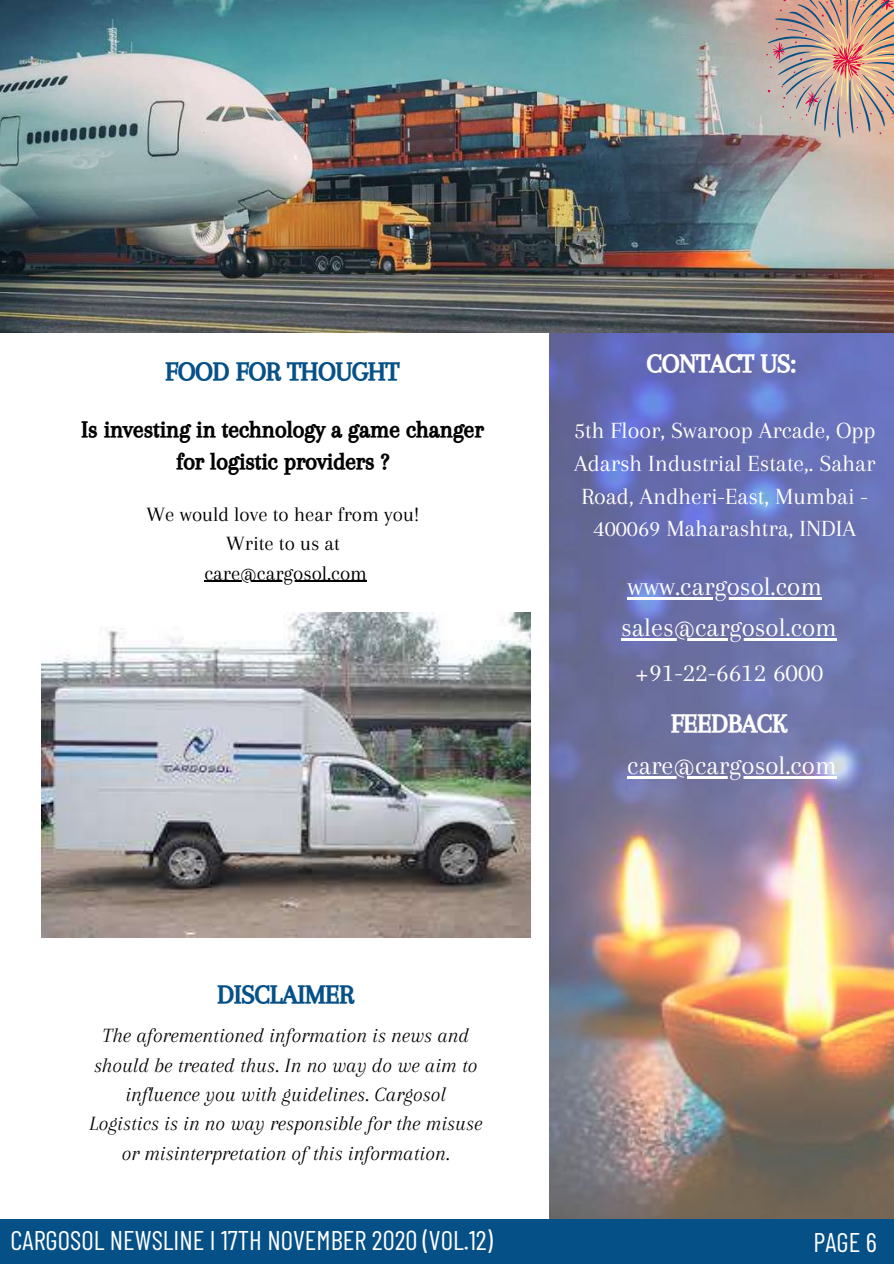
<style>
.page{position:relative;width:894px;height:1264px;background:#fff}
.page>*{position:absolute;margin:0;border:0;box-sizing:border-box;transform-origin:0 0}
.t1{font:31.5px "Barlow Condensed";color:#fff}
.t2{font:27px "Arapey";color:#fff}
.t3{font:27px "Barlow Condensed";color:#fff}
.t4{font:27px "CA Generated";color:#055087}
.t5{font:27px "CA Generated";color:#fff}
.t6{font:24px/32.7px "Arapey";color:#fff;text-align:center}
.t7{font:24px/32.7px "CA Generated";color:#000;text-align:center}
.t8{font:italic 21px/29.2px "Arapey";color:#000;text-align:center}
.t9{font:21px/29.2px "Arapey";color:#000;text-align:center}
</style>
<div class="page">
<img style="left:549px;top:332px;width:344px;height:887px">
<div style="left:0;top:1219px;width:893px;height:44px;background:#055087"></div>
<img style="left:0;top:0;width:893px;height:332px">
<img style="left:41px;top:612px;width:489px;height:325px">
<svg style="left:761px;top:0;width:132px;height:138px;background:#c6a599"></svg>
<hr style="left:204px;top:580px;width:163px;height:2px;background:#000">
<hr style="left:627px;top:597px;width:194px;height:2px;background:#fff">
<hr style="left:627px;top:776px;width:209px;height:3px;background:#fff">
<hr style="left:621px;top:638px;width:215px;height:3px;background:#fff">
<p class="t4" style="left:165px;top:357px;width:235px">FOOD FOR THOUGHT</p>
<p class="t7" style="left:82px;top:412px;width:404px">Is investing in technology a game changer for logistic providers ?</p>
<p class="t9" style="left:146px;top:499px;width:274px">We would love to hear from you!<br>Write to us at care@cargosol.com</p>
<p class="t4" style="left:217px;top:979px;width:138px">DISCLAIMER</p>
<p class="t8" style="left:89px;top:1021px;width:394px">The aforementioned information is news and should be treated thus. In no way do we aim to influence you with guidelines. Cargosol Logistics is in no way responsible for the misuse or misinterpretation of this information.</p>
<p class="t5" style="left:646px;top:348px;width:150px">CONTACT US:</p>
<p class="t6" style="left:574px;top:414px;width:303px">5th Floor, Swaroop Arcade, Opp<br>Adarsh Industrial Estate,. Sahar<br>Road, Andheri-East, Mumbai -<br>400069 Maharashtra, INDIA</p>
<p class="t2" style="left:627px;top:571px;width:196px">www.cargosol.com</p>
<p class="t2" style="left:621px;top:613px;width:217px">sales@cargosol.com</p>
<p class="t2" style="left:634px;top:657px;width:190px">+91-22-6612 6000</p>
<p class="t5" style="left:670px;top:708px;width:117px">FEEDBACK</p>
<p class="t2" style="left:627px;top:751px;width:211px">care@cargosol.com</p>
<h1 class="t1" style="left:8px;top:1218px;width:557px">CARGOSOL NEWSLINE I 14TH NOVEMBER 2020 (VOL.9)</h1>
<h1 class="t1" style="left:810px;top:1219px;width:70px">PAGE 1</h1>
<p class="t3" style="left:11px;top:1222px;width:483px">CARGOSOL NEWSLINE I 17TH NOVEMBER 2020 (VOL.12)</p>
<p class="t3" style="left:813px;top:1224px;width:65px">PAGE 6</p>
</div>
